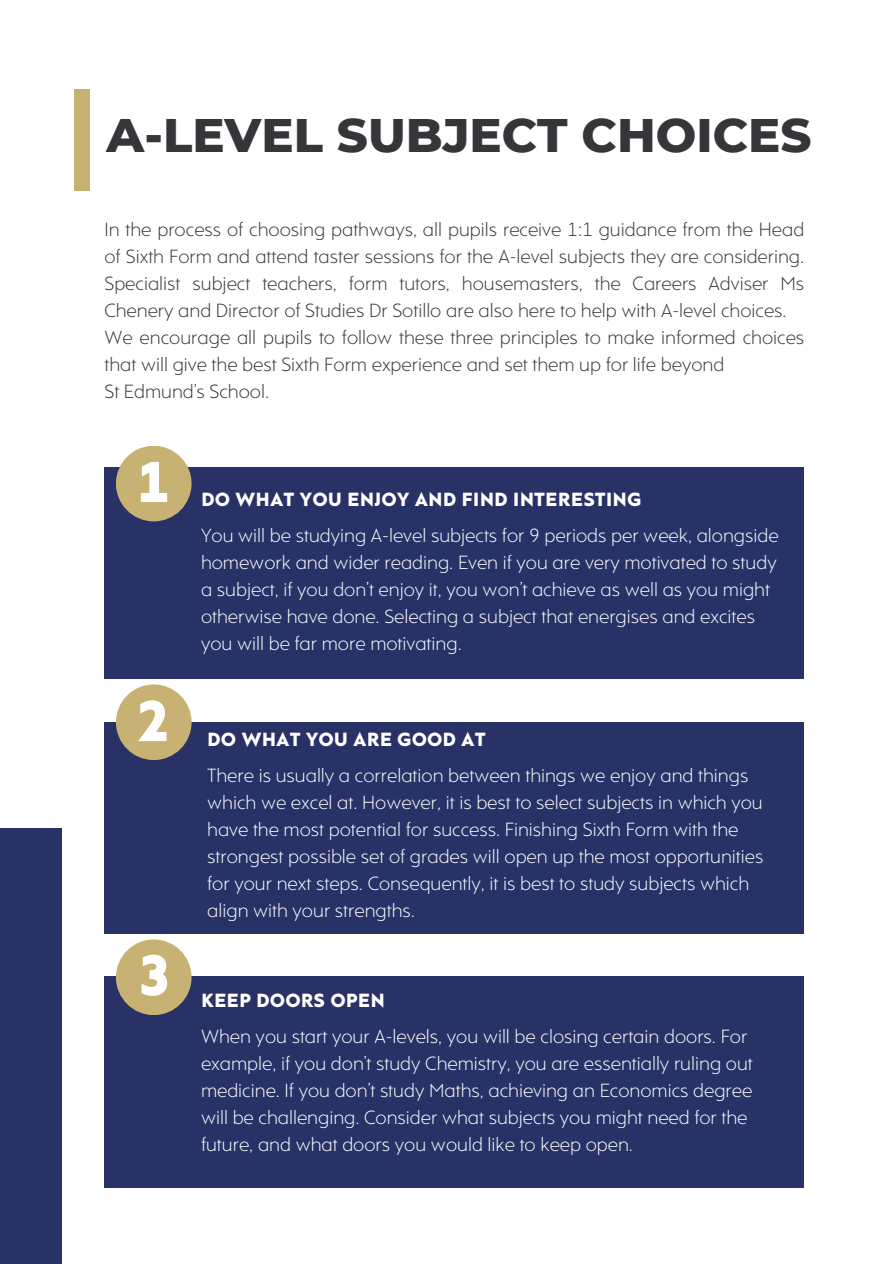
<style>
.page{position:relative;width:894px;height:1264px;background:#fff}
.page>*{position:absolute;margin:0;border:0;box-sizing:border-box;transform-origin:0 0}
.t1{font:900 58.8px "Rams";color:#fff}
.t2{font:800 48px "Montserrat";color:#343639}
.t3{font:19.5px/27px "Rams Lt";color:#fff}
.t4{font:19.5px/27px "Rams Lt";color:#343639;text-align:justify}
.t5{font:900 19.5px "Rams";color:#fff}
</style>
<div class="page">
<div style="left:0;top:828px;width:62px;height:435px;background:#283266"></div>
<div style="left:74px;top:89px;width:15px;height:102px;background:#c8b273"></div>
<div style="left:104px;top:467px;width:699px;height:212px;background:#283266"></div>
<div style="left:104px;top:722px;width:699px;height:211px;background:#283266"></div>
<div style="left:104px;top:976px;width:699px;height:212px;background:#283266"></div>
<div style="left:116px;top:446px;width:75px;height:75px;background:#c8b273;border-radius:50%"></div>
<div style="left:116px;top:684px;width:75px;height:76px;background:#c8b273;border-radius:50%"></div>
<div style="left:116px;top:939px;width:75px;height:76px;background:#c8b273;border-radius:50%"></div>
<h1 class="t2" style="left:107px;top:106px;width:706px">A-LEVEL SUBJECT CHOICES</h1>
<p class="t4" style="left:104px;top:218px;width:701px">In the process of choosing pathways, all pupils receive 1:1 guidance from the Head of Sixth Form and attend taster sessions for the A-level subjects they are considering.<br>Specialist subject teachers, form tutors, housemasters, the Careers Adviser Ms Chenery and Director of Studies Dr Sotillo are also here to help with A-level choices.</p>
<p class="t4" style="left:104px;top:326px;width:701px">We encourage all pupils to follow these three principles to make informed choices that will give the best Sixth Form experience and set them up for life beyond</p>
<p class="t4" style="left:104px;top:380px;width:166px">St Edmund’s School.</p>
<p class="t1" style="left:137px;top:458px;width:34px">1</p>
<h2 class="t1" style="left:137px;top:697px;width:34px">2</h2>
<p class="t1" style="left:137px;top:951px;width:34px">3</p>
<p class="t5" style="left:201px;top:491px;width:442px">DO WHAT YOU ENJOY AND FIND INTERESTING</p>
<h2 class="t3" style="left:201px;top:523px;width:579px">You will be studying A-level subjects for 9 periods per week, alongside homework and wider reading. Even if you are very motivated to study a subject, if you don’t enjoy it, you won’t achieve as well as you might otherwise have done. Selecting a subject that energises and excites you will be far more motivating.</h2>
<p class="t5" style="left:207px;top:731px;width:280px">DO WHAT YOU ARE GOOD AT</p>
<p class="t3" style="left:207px;top:763px;width:557px">There is usually a correlation between things we enjoy and things which we excel at. However, it is best to select subjects in which you have the most potential for success. Finishing Sixth Form with the strongest possible set of grades will open up the most opportunities for your next steps. Consequently, it is best to study subjects which align with your strengths.</p>
<h2 class="t5" style="left:201px;top:992px;width:185px">KEEP DOORS OPEN</h2>
<p class="t3" style="left:201px;top:1024px;width:553px">When you start your A-levels, you will be closing certain doors. For example, if you don’t study Chemistry, you are essentially ruling out medicine. If you don’t study Maths, achieving an Economics degree will be challenging. Consider what subjects you might need for the future, and what doors you would like to keep open.</p>
</div>
